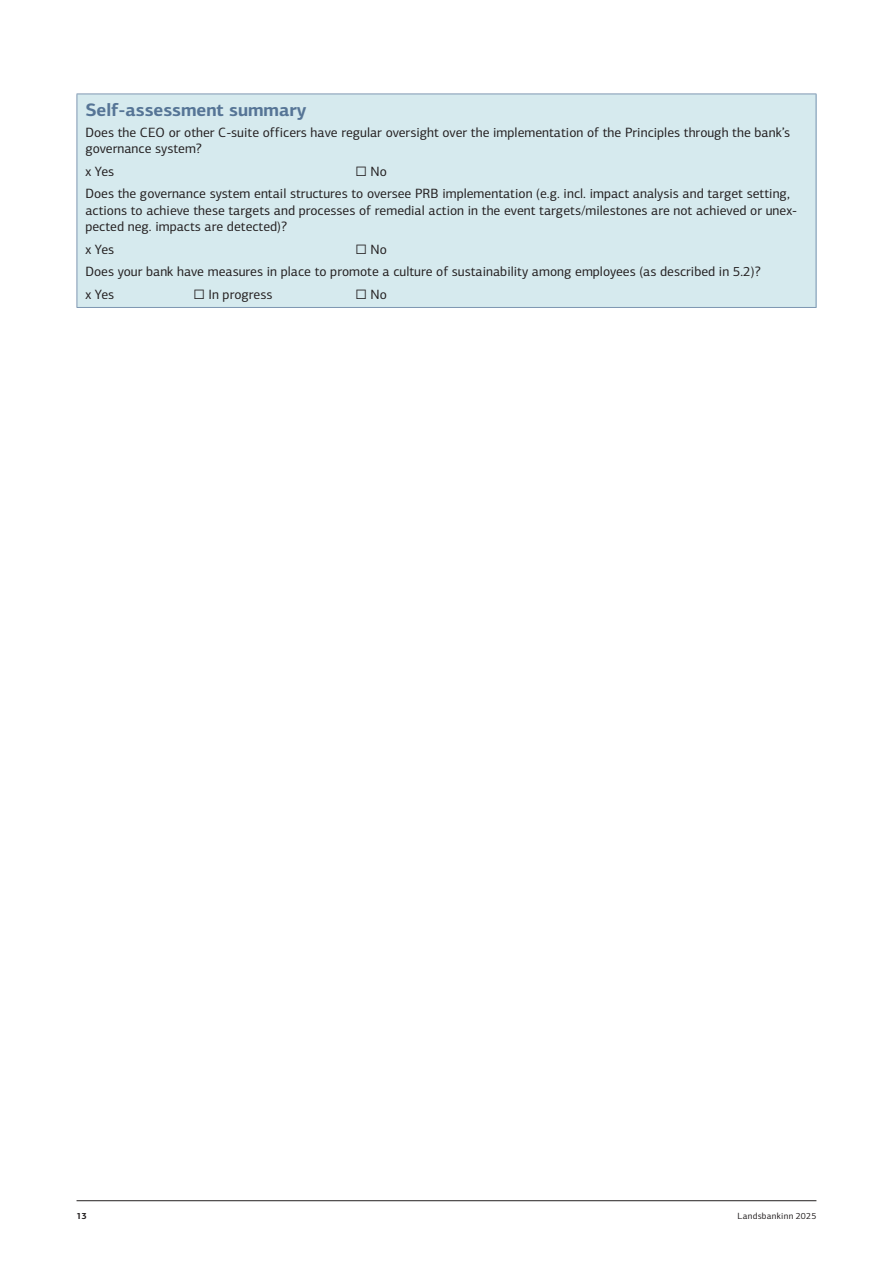
<style>
.page{position:relative;width:893px;height:1263px;background:#fff}
.page>*{position:absolute;margin:0;border:0;box-sizing:border-box;transform-origin:0 0}
.Millifyrirsögn{font:700 18px "LB Centro Sans";color:#567596}
.PRB_Body_Text{font:13.5px/16.5px "LB Centro Sans";color:#231f20}
.t1{font:9px "LB Centro Sans";letter-spacing:.03em;color:#231f20}
.t2{font:700 9px "LB Centro Sans";color:#231f20}
</style>
<div class="page">
<hr style="left:77px;top:1200px;width:739px;height:1px;background:#231f20">
<div style="left:77px;top:94px;width:739px;height:213px;background:#d6eaee"></div>
<hr style="left:77px;top:94px;width:739px;height:1px;background:#7e97b2">
<hr style="left:77px;top:94px;width:1px;height:213px;background:#7e97b2">
<hr style="left:816px;top:94px;width:1px;height:213px;background:#7e97b2">
<hr style="left:77px;top:307px;width:739px;height:1px;background:#7e97b2">
<p class="Millifyrirsögn" style="left:85px;top:98px;width:223px">Self-assessment summary</p>
<p class="PRB_Body_Text" style="left:85px;top:124px;width:706px">Does the CEO or other C-suite officers have regular oversight over the implementation of the Principles through the bank’s governance system?</p>
<p class="PRB_Body_Text" style="left:85px;top:163px;width:30px">x Yes</p>
<p class="PRB_Body_Text" style="left:355px;top:163px;width:33px">☐ No</p>
<p class="PRB_Body_Text" style="left:85px;top:186px;width:713px">Does the governance system entail structures to oversee PRB implementation (e.g. incl. impact analysis and target setting, actions to achieve these targets and processes of remedial action in the event targets/milestones are not achieved or unex&shy;pected neg. impacts are detected)?</p>
<p class="PRB_Body_Text" style="left:85px;top:241px;width:30px">x Yes</p>
<p class="PRB_Body_Text" style="left:355px;top:241px;width:33px">☐ No</p>
<p class="PRB_Body_Text" style="left:85px;top:264px;width:677px">Does your bank have measures in place to promote a culture of sustainability among employees (as described in 5.2)?</p>
<p class="PRB_Body_Text" style="left:85px;top:286px;width:30px">x Yes</p>
<p class="PRB_Body_Text" style="left:193px;top:286px;width:81px">☐ In progress</p>
<p class="PRB_Body_Text" style="left:355px;top:286px;width:33px">☐ No</p>
<p class="t2" style="left:77px;top:1210px;width:12px">13</p>
<p class="t1" style="left:737px;top:1210px;width:80px">Landsbankinn 2025</p>
</div>
